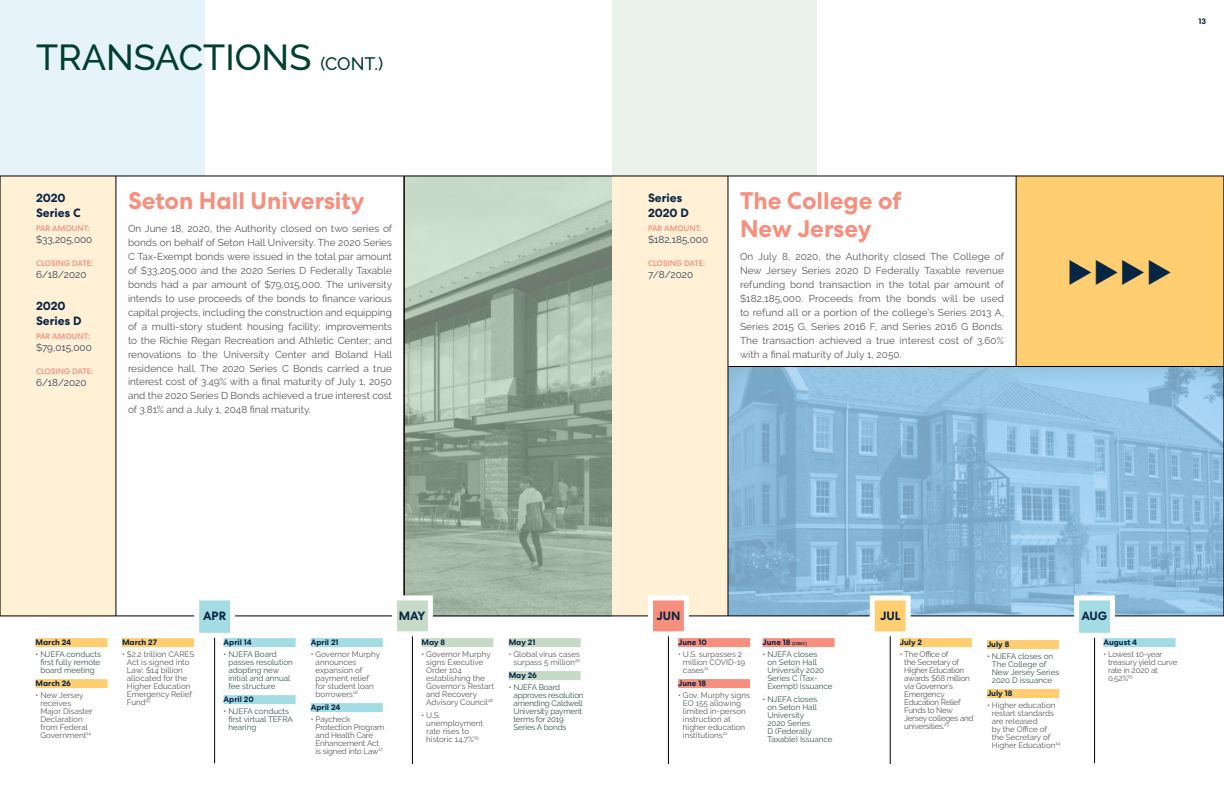
<style>
.page{position:relative;width:1224px;height:792px;background:#fff}
.page>*{position:absolute;margin:0;border:0;box-sizing:border-box;transform-origin:0 0}
.t1{font:500 36px "Raleway";color:#023f30}
.t2{font:30px "Wingdings 3";color:#082543}
.t3{font:700 24px/28.8px "Centra No 2";color:#f68f7e}
.t4{font:700 12px/14.4px "Centra No 2";color:#082543}
.t5{font:10px/14px "Raleway";color:#58595b;text-align:justify}
.t6{font:10px "Raleway";color:#34405a}
.t7{font:8px/8px "Raleway";color:#58595b}
.t8{font:8px/8px "Raleway";color:#36574a}
.t9{font:8px/8px "Raleway";letter-spacing:-.03em;color:#58595b}
.t10{font:8px/8px "Raleway";letter-spacing:-.02em;color:#58595b}
.t11{font:700 8px "Centra No 2";color:#082543}
.t12{font:8px/8px "Raleway";letter-spacing:-.02em;color:#36574a}
.t13{font:500 8px "Centra No 2";color:#f68f7e}
.t14{font:700 4px "Centra No 2";color:#082543}
.s1{font-size:18px}
.s2{font-size:8px}
</style>
<div class="page">
<div style="left:0;top:0;width:204px;height:176px;background:#e7f3fb"></div>
<div style="left:1016px;top:176px;width:208px;height:191px;background:#ffce71"></div>
<img style="left:729px;top:367px;width:494px;height:249px">
<img style="left:405px;top:177px;width:207px;height:439px">
<div style="left:0;top:176px;width:116px;height:440px;background:#fff0d6"></div>
<div style="left:612px;top:176px;width:116px;height:440px;background:#fff0d6"></div>
<div style="left:612px;top:0;width:204px;height:176px;background:#ebf2eb"></div>
<hr style="left:116px;top:176px;width:1px;height:440px;background:#000">
<hr style="left:728px;top:176px;width:1px;height:440px;background:#000">
<hr style="left:404px;top:176px;width:1px;height:440px;background:#000">
<hr style="left:1016px;top:176px;width:1px;height:190px;background:#000">
<hr style="left:728px;top:366px;width:496px;height:1px;background:#000">
<hr style="left:1223px;top:176px;width:1px;height:440px;background:#000">
<hr style="left:0;top:176px;width:1px;height:440px;background:#000">
<div style="left:36px;top:638px;width:72px;height:9px;background:#ffce71"></div>
<div style="left:36px;top:679px;width:72px;height:9px;background:#ffce71"></div>
<div style="left:122px;top:638px;width:72px;height:9px;background:#ffce71"></div>
<hr style="left:0;top:616px;width:1224px;height:1px;background:#000">
<div style="left:1104px;top:638px;width:72px;height:9px;background:#a4dce4"></div>
<hr style="left:1094px;top:616px;width:1px;height:147px;background:#000">
<div style="left:1074px;top:595px;width:41px;height:43px;background:#a4dce4;border:5px solid #fff"></div>
<div style="left:421px;top:638px;width:72px;height:9px;background:#c7dac7"></div>
<div style="left:509px;top:638px;width:72px;height:9px;background:#c7dac7"></div>
<div style="left:509px;top:671px;width:72px;height:9px;background:#c7dac7"></div>
<hr style="left:412px;top:616px;width:1px;height:148px;background:#000">
<div style="left:678px;top:638px;width:72px;height:9px;background:#f68f7e"></div>
<div style="left:678px;top:679px;width:72px;height:9px;background:#f68f7e"></div>
<div style="left:763px;top:638px;width:72px;height:9px;background:#f68f7e"></div>
<hr style="left:668px;top:616px;width:1px;height:148px;background:#000">
<div style="left:648px;top:595px;width:41px;height:41px;background:#f68f7e;border:5px solid #fff"></div>
<div style="left:900px;top:638px;width:72px;height:9px;background:#ffce71"></div>
<div style="left:987px;top:640px;width:72px;height:9px;background:#ffce71"></div>
<div style="left:987px;top:689px;width:72px;height:9px;background:#ffce71"></div>
<hr style="left:890px;top:616px;width:1px;height:148px;background:#000">
<div style="left:870px;top:595px;width:41px;height:41px;background:#ffce71;border:5px solid #fff"></div>
<div style="left:224px;top:638px;width:72px;height:9px;background:#a4dce4"></div>
<div style="left:224px;top:695px;width:72px;height:9px;background:#a4dce4"></div>
<div style="left:311px;top:638px;width:72px;height:9px;background:#a4dce4"></div>
<div style="left:311px;top:703px;width:72px;height:9px;background:#a4dce4"></div>
<hr style="left:214px;top:616px;width:1px;height:147px;background:#000">
<div style="left:194px;top:595px;width:41px;height:43px;background:#a4dce4;border:5px solid #fff"></div>
<div style="left:392px;top:595px;width:41px;height:41px;background:#c7dac7;border:5px solid #fff"></div>
<hr style="left:0;top:176px;width:1224px;height:1px;background:#000">
<h1 class="t1" style="left:36px;top:36px;width:349px">TRANSACTIONS <span class="s1">(CONT.)</span></h1>
<p class="t4" style="left:36px;top:191px;width:46px">2020<br>Series C</p>
<p class="t13" style="left:36px;top:223px;width:55px">PAR AMOUNT:</p>
<p class="t6" style="left:36px;top:234px;width:58px">$33,205,000</p>
<p class="t13" style="left:36px;top:259px;width:59px">CLOSING DATE:</p>
<p class="t6" style="left:36px;top:269px;width:52px">6/18/2020</p>
<p class="t4" style="left:36px;top:299px;width:47px">2020<br>Series D</p>
<p class="t13" style="left:36px;top:331px;width:55px">PAR AMOUNT:</p>
<p class="t6" style="left:36px;top:342px;width:57px">$79,015,000</p>
<p class="t13" style="left:36px;top:367px;width:59px">CLOSING DATE:</p>
<p class="t6" style="left:36px;top:377px;width:52px">6/18/2020</p>
<h3 class="t3" style="left:128px;top:186px;width:238px">Seton Hall University</h3>
<p class="t5" style="left:128px;top:221px;width:266px">On June 18, 2020, the Authority closed on two series of bonds on behalf of Seton Hall University. The 2020 Series C Tax-Exempt bonds were issued in the total par amount of $33,205,000 and the 2020 Series D Federally Taxable bonds had a par amount of $79,015,000. The university intends to use proceeds of the bonds to finance various capital projects, including the construction and equipping of a multi-story student housing facility; improvements to the Richie Regan Recreation and Athletic Center; and renovations to the University Center and Boland Hall residence hall. The 2020 Series C Bonds carried a true interest cost of 3.49% with a final maturity of July 1, 2050 and the 2020 Series D Bonds achieved a true interest cost of 3.81% and a July 1, 2048 final maturity.</p>
<p class="t11" style="left:1198px;top:16px;width:9px">13</p>
<p class="t4" style="left:648px;top:191px;width:43px">Series<br>2020 D</p>
<p class="t13" style="left:648px;top:223px;width:55px">PAR AMOUNT:</p>
<p class="t6" style="left:648px;top:234px;width:62px">$182,185,000</p>
<p class="t13" style="left:648px;top:259px;width:59px">CLOSING DATE:</p>
<p class="t6" style="left:648px;top:269px;width:47px">7/8/2020</p>
<h3 class="t3" style="left:740px;top:186px;width:163px">The College of<br>New Jersey</h3>
<p class="t5" style="left:740px;top:250px;width:266px">On July 8, 2020, the Authority closed The College of New Jersey Series 2020 D Federally Taxable revenue refunding bond transaction in the total par amount of $182,185,000. Proceeds from the bonds will be used to refund all or a portion of the college’s Series 2013 A, Series 2015 G, Series 2016 F, and Series 2016 G Bonds.<br>The transaction achieved a true interest cost of 3.60% with a final maturity of July 1, 2050.</p>
<h2 class="t2" style="left:1067px;top:255px;width:107px">◆◆◆◆</h2>
<p class="t11" style="left:36px;top:637px;width:37px">March 24</p>
<p class="t8" style="left:36px;top:650px;width:67px;text-align:center">• NJEFA conducts first fully remote board meeting</p>
<p class="t11" style="left:36px;top:678px;width:37px">March 26</p>
<p class="t7" style="left:40px;top:691px;width:54px;text-indent:-5px">• New Jersey receives<br>Major Disaster<br>Declaration from Federal<br>Government<sup>14</sup></p>
<p class="t11" style="left:122px;top:637px;width:36px">March 27</p>
<p class="t7" style="left:127px;top:650px;width:69px;text-indent:-5px">• $2.2 trillion CARES<br>Act is signed into<br>Law; $14 billion allocated for the<br>Higher Education<br>Emergency Relief<br>Fund<sup>15</sup></p>
<p class="t4" style="left:203px;top:609px;width:25px">APR</p>
<p class="t4" style="left:399px;top:609px;width:28px">MAY</p>
<p class="t11" style="left:224px;top:637px;width:30px">April 14</p>
<p class="t8" style="left:228px;top:650px;width:66px;text-indent:-5px">• NJEFA Board passes resolution adopting new initial and annual fee structure</p>
<p class="t11" style="left:224px;top:694px;width:32px">April 20</p>
<p class="t8" style="left:228px;top:707px;width:66px;text-indent:-5px">• NJEFA conducts first virtual TEFRA hearing</p>
<p class="t11" style="left:311px;top:637px;width:29px">April 21</p>
<p class="t7" style="left:316px;top:650px;width:66px;text-indent:-5px">• Governor Murphy announces expansion of payment relief for student loan borrowers<sup>16</sup></p>
<p class="t11" style="left:311px;top:702px;width:31px">April 24</p>
<p class="t10" style="left:316px;top:715px;width:70px;text-indent:-5px">• Paycheck<br>Protection Program and Health Care<br>Enhancement Act is signed into Law<sup>17</sup></p>
<p class="t11" style="left:421px;top:637px;width:25px">May 8</p>
<p class="t7" style="left:426px;top:650px;width:69px;text-indent:-5px">• Governor Murphy signs Executive<br>Order 104 establishing the<br>Governor’s Restart and Recovery<br>Advisory Council<sup>18</sup></p>
<p class="t7" style="left:426px;top:711px;width:58px;text-indent:-5px">• U.S. unemployment rate rises to historic 14.7%<sup>19</sup></p>
<p class="t11" style="left:509px;top:637px;width:28px">May 21</p>
<p class="t7" style="left:509px;top:650px;width:73px;text-align:right">• Global virus cases surpass 5 million<sup>20</sup></p>
<p class="t11" style="left:509px;top:670px;width:30px">May 26</p>
<p class="t12" style="left:514px;top:683px;width:72px;text-indent:-5px">• NJEFA Board approves resolution amending Caldwell<br>University payment terms for 2019<br>Series A bonds</p>
<p class="t4" style="left:656px;top:609px;width:25px">JUN</p>
<p class="t11" style="left:678px;top:637px;width:30px">June 10</p>
<p class="t7" style="left:683px;top:650px;width:64px;text-indent:-5px">• U.S. surpasses 2 million COVID-19 cases<sup>21</sup></p>
<p class="t11" style="left:678px;top:678px;width:29px">June 18</p>
<p class="t7" style="left:683px;top:691px;width:69px;text-indent:-5px">• Gov. Murphy signs<br>EO 155 allowing limited in-person instruction at higher education institutions<sup>22</sup></p>
<p class="t14" style="left:763px;top:641px;width:46px"><span class="s2">June 18</span> (CONT.)</p>
<p class="t8" style="left:767px;top:650px;width:67px;text-indent:-5px">• NJEFA closes<br>on Seton Hall<br>University 2020<br>Series C (Tax-<br>Exempt) Issuance</p>
<p class="t8" style="left:767px;top:695px;width:67px;text-indent:-5px">• NJEFA closes<br>on Seton Hall<br>University<br>2020 Series<br>D (Federally<br>Taxable) Issuance</p>
<p class="t4" style="left:880px;top:609px;width:22px">JUL</p>
<p class="t11" style="left:900px;top:637px;width:24px">July 2</p>
<p class="t9" style="left:904px;top:650px;width:71px;text-indent:-4px">• The Office of<br>the Secretary of<br>Higher Education awards $68 million via Governor’s<br>Emergency<br>Education Relief<br>Funds to New<br>Jersey colleges and universities.<sup>23</sup></p>
<p class="t11" style="left:987px;top:639px;width:24px">July 8</p>
<p class="t8" style="left:992px;top:652px;width:69px;text-indent:-5px">• NJEFA closes on<br>The College of<br>New Jersey Series<br>2020 D issuance</p>
<p class="t11" style="left:987px;top:688px;width:27px">July 18</p>
<p class="t7" style="left:992px;top:701px;width:70px;text-indent:-5px">• Higher education restart standards are released<br>by the Office of the Secretary of<br>Higher Education<sup>24</sup></p>
<p class="t4" style="left:1081px;top:609px;width:27px">AUG</p>
<p class="t11" style="left:1104px;top:637px;width:35px">August 4</p>
<p class="t10" style="left:1108px;top:650px;width:71px;text-indent:-5px">• Lowest 10-year treasury yield curve rate in 2020 at<br>0.52%<sup>25</sup></p>
</div>
